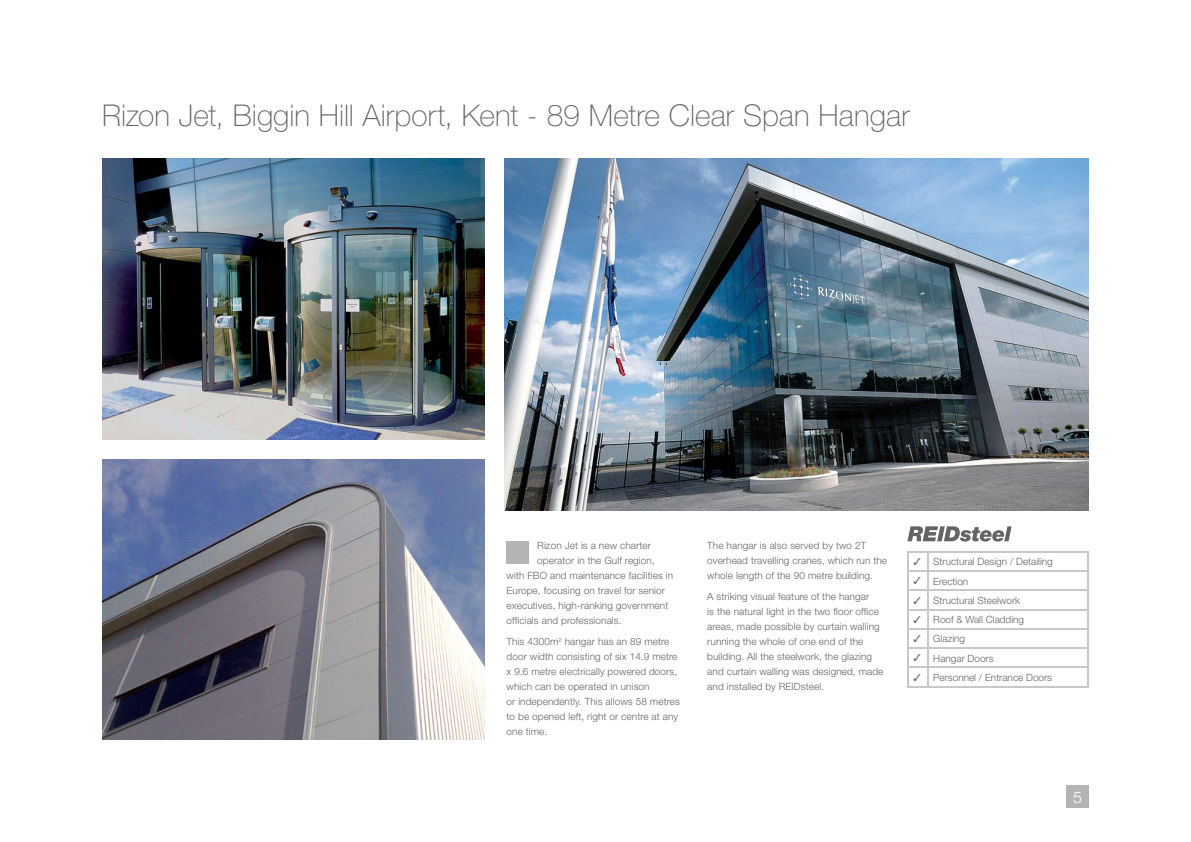
<style>
.page{position:relative;width:1191px;height:842px;background:#fff}
.page>*{position:absolute;margin:0;border:0;box-sizing:border-box;transform-origin:0 0}
.t1{font:100 30px "Helvetica Neue";color:#636466}
.t2{font:300 16px "Helvetica Neue";color:#fff}
.t3{font:300 10px/15px "Helvetica Neue";letter-spacing:.01em;color:#636466}
</style>
<div class="page">
<img style="left:102px;top:159px;width:383px;height:280px">
<img style="left:102px;top:459px;width:383px;height:281px">
<div style="left:506px;top:541px;width:23px;height:23px;background:#b2b4b6"></div>
<img style="left:505px;top:159px;width:583px;height:351px">
<hr style="left:927px;top:551px;width:161px;height:1px;background:#c6c8ca">
<hr style="left:927px;top:571px;width:161px;height:1px;background:#c6c8ca">
<hr style="left:927px;top:590px;width:161px;height:1px;background:#c6c8ca">
<hr style="left:927px;top:609px;width:161px;height:1px;background:#c6c8ca">
<hr style="left:927px;top:628px;width:161px;height:1px;background:#c6c8ca">
<hr style="left:927px;top:647px;width:161px;height:1px;background:#c6c8ca">
<hr style="left:927px;top:667px;width:161px;height:1px;background:#c6c8ca">
<svg style="left:907px;top:551px;width:21px;height:135px"></svg>
<svg style="left:1088px;top:552px;width:1px;height:134px"></svg>
<hr style="left:907px;top:686px;width:181px;height:1px;background:#c6c8ca">
<svg style="left:907px;top:526px;width:104px;height:15px"></svg>
<div style="left:1066px;top:785px;width:22px;height:23px;background:#b2b4b6"></div>
<h1 class="t1" style="left:102px;top:104px;width:809px">Rizon Jet, Biggin Hill Airport, Kent - 89 Metre Clear Span Hangar</h1>
<p class="t3" style="left:537px;top:539px;width:115px">Rizon Jet is a new charter</p>
<p class="t3" style="left:537px;top:554px;width:119px">operator in the Gulf region,</p>
<p class="t3" style="left:506px;top:569px;width:168px">with FBO and maintenance facilities in</p>
<p class="t3" style="left:506px;top:584px;width:160px">Europe, focusing on travel for senior</p>
<p class="t3" style="left:506px;top:599px;width:163px">executives, high-ranking government</p>
<p class="t3" style="left:506px;top:614px;width:117px">officials and professionals.</p>
<p class="t3" style="left:506px;top:635px;width:175px">This 4300m<sup>2</sup> hangar has an 89 metre door width consisting of six 14.9 metre x 9.6 metre electrically powered doors, which can be operated in unison<br>or independently. This allows 58 metres to be opened left, right or centre at any one time.</p>
<p class="t3" style="left:707px;top:539px;width:181px">The hangar is also served by two 2T overhead travelling cranes, which run the whole length of the 90 metre building.</p>
<p class="t3" style="left:707px;top:590px;width:178px">A striking visual feature of the hangar<br>is the natural light in the two floor office areas, made possible by curtain walling running the whole of one end of the building. All the steelwork, the glazing and curtain walling was designed, made and installed by REIDsteel.</p>
<p class="t3" style="left:913px;top:555px;width:141px">✓ Structural Design / Detailing</p>
<p class="t3" style="left:913px;top:575px;width:56px">✓ Erection</p>
<p class="t3" style="left:913px;top:594px;width:108px">✓ Structural Steelwork</p>
<p class="t3" style="left:913px;top:613px;width:112px">✓ Roof &amp; Wall Cladding</p>
<p class="t3" style="left:913px;top:632px;width:53px">✓ Glazing</p>
<p class="t3" style="left:913px;top:651px;width:81px">✓ Hangar Doors</p>
<p class="t3" style="left:913px;top:671px;width:140px">✓ Personnel / Entrance Doors</p>
<h2 class="t2" style="left:1073px;top:791px;width:10px">5</h2>
</div>
